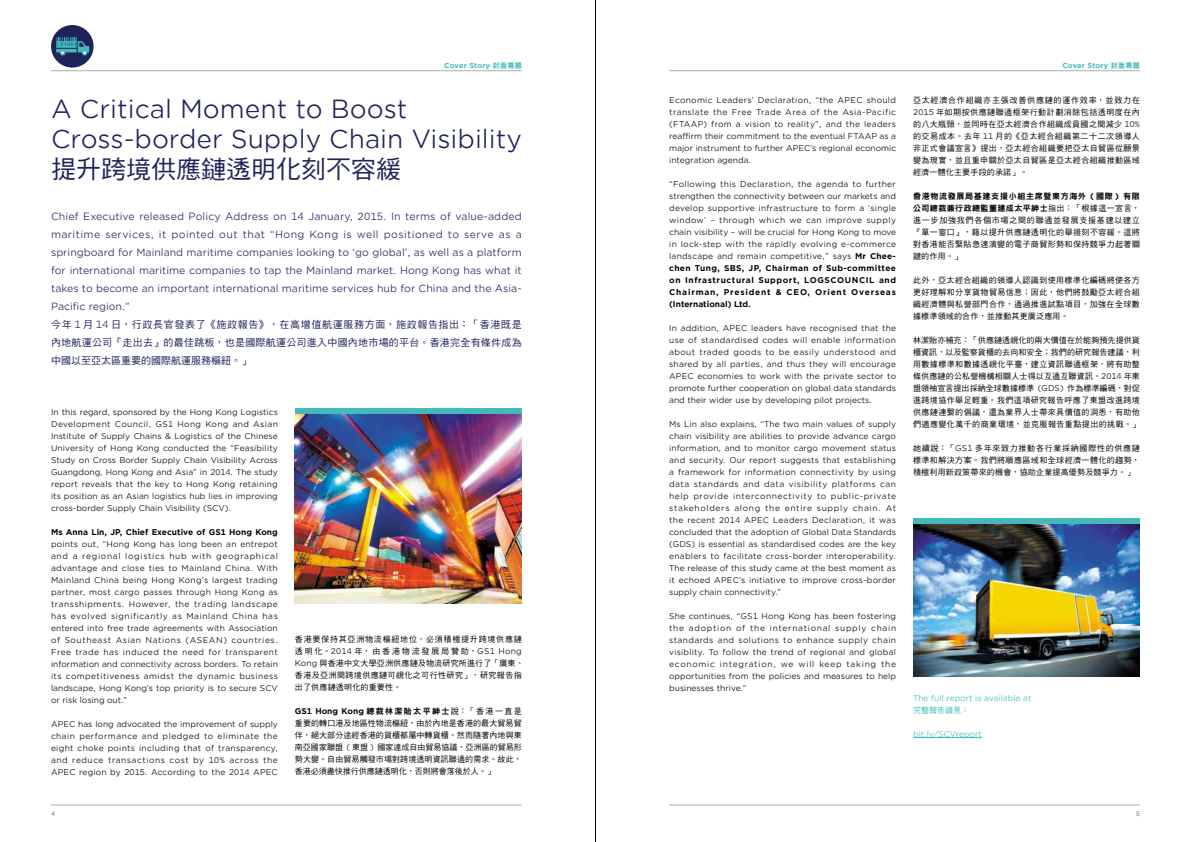
<style>
.page{position:relative;width:1191px;height:842px;background:#fff}
.page>*{position:absolute;margin:0;border:0;box-sizing:border-box;transform-origin:0 0}
.t1{font:25px/30px "Gotham Office";color:#1f235c}
.t2{font:25px "DF Hei Std W5";color:#1f235c}
.t3{font:10px/18px "Gotham Office";color:#1f235c;text-align:justify}
.t4{font:10px/18px "DF Hei Std W5";letter-spacing:.025em;color:#1f235c;text-align:justify}
.t5{font:8px/12px "Gotham Office";color:#000;text-align:justify}
.t6{font:8px/12px "DF Hei Std W5";letter-spacing:.055em;color:#000;text-align:justify}
.t7{font:700 8px "Gotham Office";color:#000}
.t8{font:8px/12px "DF Hei Std W9";letter-spacing:.085em;color:#000}
.t9{font:8px "Gotham Office";color:#43b9ba}
.t10{font:8px "DF Hei Std W5";color:#43b9ba}
.t11{font:700 7px "Gotham Office";letter-spacing:.015em;color:#43b9ba}
.t12{font:6px "Gotham Office";color:#464646}
.s1{font-family:"DF Hei Std W9";font-weight:400}
.s2{font-family:"Gotham Office"}
.s3{font-family:"DF Hei Std W5";font-weight:400}
.s4{font-weight:700}
.s5{font-family:"Gotham Office";font-weight:700}
.s6{font-family:"DF Hei Std W5"}
</style>
<div class="page">
<hr style="left:669px;top:804px;width:471px;height:1px;background:#acacac">
<hr style="left:51px;top:804px;width:471px;height:1px;background:#acacac">
<img style="left:295px;top:414px;width:227px;height:190px">
<img style="left:913px;top:524px;width:227px;height:152px">
<div style="left:295px;top:408px;width:227px;height:6px;background:#43b9ba"></div>
<div style="left:913px;top:518px;width:227px;height:6px;background:#43b9ba"></div>
<hr style="left:913px;top:737px;width:69px;height:1px;background:#43b9ba">
<hr style="left:669px;top:70px;width:471px;height:1px;background:#acacac">
<hr style="left:51px;top:70px;width:471px;height:1px;background:#acacac">
<div style="left:51px;top:25px;width:43px;height:43px;background:#1f235c;border-radius:50%"></div>
<svg style="left:56px;top:37px;width:33px;height:19px"></svg>
<hr style="left:595px;top:0;width:1px;height:842px;background:#000">
<p class="t11" style="left:444px;top:61px;width:79px">Cover Story <span class="s1">封面專題</span></p>
<p class="t11" style="left:1062px;top:61px;width:79px">Cover Story <span class="s1">封面專題</span></p>
<h1 class="t1" style="left:51px;top:93px;width:472px">A Critical Moment to Boost<br>Cross-border Supply Chain Visibility</h1>
<h1 class="t2" style="left:51px;top:155px;width:351px">提升跨境供應鏈透明化刻不容緩</h1>
<p class="t3" style="left:51px;top:207px;width:472px">Chief Executive released Policy Address on 14 January, 2015. In terms of value-added maritime services, it pointed out that “Hong Kong is well positioned to serve as a springboard for Mainland maritime companies looking to ‘go global’, as well as a platform for international maritime companies to tap the Mainland market. Hong Kong has what it takes to become an important international maritime services hub for China and the Asia-Pacific region.”</p>
<p class="t4" style="left:51px;top:315px;width:472px">今年 <span class="s2">1</span> 月 <span class="s2">14</span> 日，行政長官發表了《施政報告》，在高增值航運服務方面，施政報告指出：「香港既是內地航運公司『走出去』的最佳跳板，也是國際航運公司進入中國內地市場的平台。香港完全有條件成為中國以至亞太區重要的國際航運服務樞紐。」</p>
<p class="t5" style="left:51px;top:406px;width:228px">In this regard, sponsored by the Hong Kong Logistics Development Council, GS1 Hong Kong and Asian Institute of Supply Chains &amp; Logistics of the Chinese University of Hong Kong conducted the “Feasibility Study on Cross Border Supply Chain Visibility Across Guangdong, Hong Kong and Asia” in 2014. The study report reveals that the key to Hong Kong retaining its position as an Asian logistics hub lies in improving cross-border Supply Chain Visibility (SCV).</p>
<p class="t7" style="left:51px;top:527px;width:228px">Ms Anna Lin, JP, Chief Executive of GS1 Hong Kong</p>
<p class="t5" style="left:51px;top:538px;width:228px">points out, “Hong Kong has long been an entrepot and a regional logistics hub with geographical advantage and close ties to Mainland China. With Mainland China being Hong Kong’s largest trading partner, most cargo passes through Hong Kong as transshipments. However, the trading landscape has evolved significantly as Mainland China has entered into free trade agreements with Association of Southeast Asian Nations (ASEAN) countries.<br>Free trade has induced the need for transparent information and connectivity across borders. To retain its competitiveness amidst the dynamic business landscape, Hong Kong’s top priority is to secure SCV or risk losing out.”</p>
<p class="t5" style="left:51px;top:718px;width:228px">APEC has long advocated the improvement of supply chain performance and pledged to eliminate the eight choke points including that of transparency, and reduce transactions cost by 10% across the APEC region by 2015. According to the 2014 APEC</p>
<p class="t6" style="left:295px;top:633px;width:230px;text-align:left">香港要保持其亞洲物流樞紐地位，必須積極提升跨境供應鏈透明化。<span class="s2">2014</span> 年，由香港物流發展局贊助，<span class="s2">GS1 Hong<br>Kong</span> 與香港中文大學亞洲供應鏈及物流研究所進行了「廣東、香港及亞洲間跨境供應鏈可視化之可行性研究」，研究報告指出了供應鏈透明化的重要性。</p>
<p class="t7" style="left:295px;top:705px;width:228px">GS1 Hong Kong <span class="s1">總裁林潔貽太平紳士</span><span class="s3">說：「香港一直是</span></p>
<p class="t6" style="left:295px;top:717px;width:228px">重要的轉口港及地區性物流樞紐，由於內地是香港的最大貿易貿伴，絕大部分途經香港的貨櫃都屬中轉貨櫃。然而隨著內地與東南亞國家聯盟 <span class="s2">(</span> 東盟 <span class="s2">)</span> 國家達成自由貿易協議，亞洲區的貿易形勢大變。自由貿易觸發市場對跨境透明資訊聯通的需求。故此，香港必須盡快推行供應鏈透明化，否則將會落後於人。」</p>
<p class="t5" style="left:669px;top:94px;width:228px">Economic Leaders’ Declaration, “the APEC should translate the Free Trade Area of the Asia-Pacific (FTAAP) from a vision to reality”, and the leaders reaffirm their commitment to the eventual FTAAP as a major instrument to further APEC’s regional economic integration agenda.</p>
<p class="t5" style="left:669px;top:178px;width:228px">“Following this Declaration, the agenda to further strengthen the connectivity between our markets and develop supportive infrastructure to form a ‘single window’ – through which we can improve supply chain visibility – will be crucial for Hong Kong to move in lock-step with the rapidly evolving e-commerce landscape and remain competitive,” says <span class="s4">Mr Chee&shy;chen Tung, SBS, JP, Chairman of Sub-committee on Infrastructural Support, LOGSCOUNCIL and Chairman, President &amp; CEO, Orient Overseas (International) Ltd.</span></p>
<p class="t5" style="left:669px;top:322px;width:228px">In addition, APEC leaders have recognised that the use of standardised codes will enable information about traded goods to be easily understood and shared by all parties, and thus they will encourage APEC economies to work with the private sector to promote further cooperation on global data standards and their wider use by developing pilot projects.</p>
<p class="t5" style="left:669px;top:418px;width:228px">Ms Lin also explains, “The two main values of supply chain visibility are abilities to provide advance cargo information, and to monitor cargo movement status and security. Our report suggests that establishing a framework for information connectivity by using data standards and data visibility platforms can help provide interconnectivity to public-private stakeholders along the entire supply chain. At the recent 2014 APEC Leaders Declaration, it was concluded that the adoption of Global Data Standards (GDS) is essential as standardised codes are the key enablers to facilitate cross-border interoperability.<br>The release of this study came at the best moment as it echoed APEC’s initiative to improve cross-border supply chain connectivity.”</p>
<p class="t5" style="left:669px;top:610px;width:228px">She continues, “GS1 Hong Kong has been fostering the adoption of the international supply chain standards and solutions to enhance supply chain visiblity. To follow the trend of regional and global economic integration, we will keep taking the opportunities from the policies and measures to help businesses thrive.”</p>
<p class="t6" style="left:913px;top:94px;width:228px">亞太經濟合作組織亦主張改善供應鏈的運作效率，並致力在<span class="s2">2015</span> 年如期按供應鏈聯通框架行動計劃消除包括透明度在內的八大瓶頸，並同時在亞太經濟合作組織成員國之間減少 <span class="s2">10%</span>的交易成本。去年 <span class="s2">11</span> 月的《亞太經合組織第二十二次領導人非正式會議宣言》提出，亞太經合組織要把亞太自貿區從願景變為現實，並且重申關於亞太自貿區是亞太經合組織推動區域經濟一體化主要手段的承諾」。</p>
<p class="t8" style="left:913px;top:190px;width:228px">香港物流發展局基建支援小組主席暨東方海外 <span class="s5">(</span> 國際 <span class="s5">)</span> 有限公司總裁兼行政總監董建成太平紳士<span class="s6">指出：「根據這一宣言，</span></p>
<p class="t6" style="left:913px;top:214px;width:228px">進一步加強我們各個市場之間的聯通並發展支援基建以建立『單一窗口』，藉以提升供應鏈透明化的舉措刻不容緩。這將對香港能否緊貼急速演變的電子商貿形勢和保持競爭力起著關鍵的作用。」</p>
<p class="t6" style="left:913px;top:274px;width:228px">此外，亞太經合組織的領導人認識到使用標準化編碼將使各方更好理解和分享貨物貿易信息；因此，他們將鼓勵亞太經合組織經濟體與私營部門合作，通過推進試點項目，加強在全球數據標準領域的合作，並推動其更廣泛應用。</p>
<p class="t6" style="left:913px;top:334px;width:228px">林潔貽亦補充：「供應鏈透視化的兩大價值在於能夠預先提供貨櫃資訊，以及監察貨櫃的去向和安全；我們的研究報告建議，利用數據標準和數據透視化平臺，建立資訊聯通框架，將有助整條供應鏈的公私營機構相關人士得以互通互聯資訊。<span class="s2">2014</span> 年東盟領袖宣言提出採納全球數據標準 <span class="s2">(GDS)</span> 作為標準編碼，對促進跨境協作舉足輕重。我們這項研究報告呼應了東盟改進跨境供應鏈連繫的倡議，還為業界人士帶來具價值的洞悉，有助他們適應變化萬千的商業環境，並克服報告重點提出的挑戰。」</p>
<p class="t6" style="left:913px;top:442px;width:228px">她續說：「<span class="s2">GS1</span> 多年來致力推動各行業採納國際性的供應鏈標準和解決方案。我們將順應區域和全球經濟一體化的趨勢，積極利用新政策帶來的機會，協助企業提高優勢及競爭力。」</p>
<p class="t9" style="left:913px;top:692px;width:120px">The full report is available at</p>
<p class="t10" style="left:913px;top:705px;width:57px">完整報告請見：</p>
<p class="t9" style="left:913px;top:728px;width:70px">bit.ly/SCVreport</p>
<p class="t12" style="left:51px;top:809px;width:5px">4</p>
<p class="t12" style="left:1136px;top:809px;width:5px">5</p>
</div>
